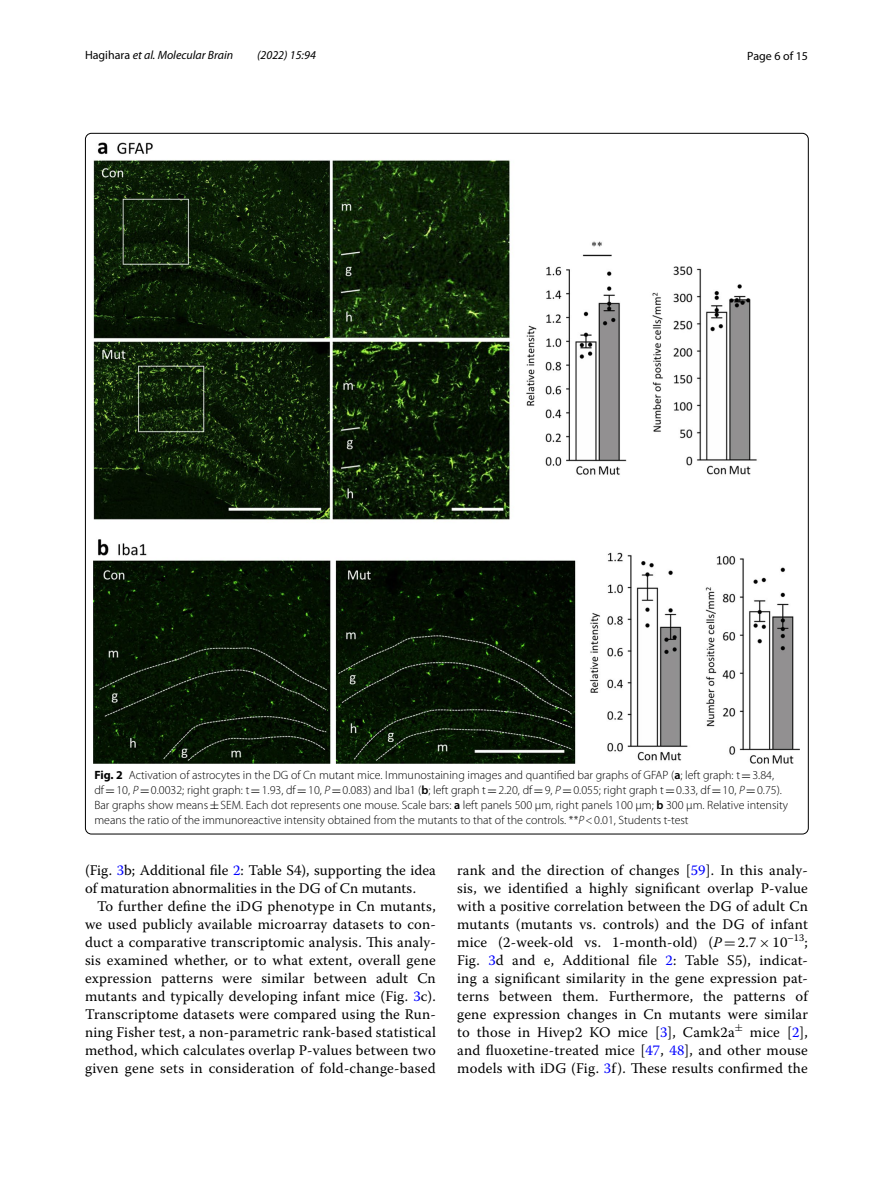
<style>
.page{position:relative;width:893px;height:1187px;background:#fff}
.page>*{position:absolute;margin:0;border:0;box-sizing:border-box;transform-origin:0 0}
.t1{font:14.7px/18px "Warnock Pro";letter-spacing:.01em;color:#000;text-align:justify}
.t2{font:300 12px/15px "Myriad Pro";color:#000}
.t3{font:italic 12px "Myriad Pro";color:#000}
.t4{font:12px "Myriad Pro";color:#000}
.s1{font-style:normal}
.s2{font-weight:700}
.s3{font-weight:600}
.s4{font-family:"MTSY";font-weight:400}
.s5{font-style:italic}
.s6{color:#00f}
.s7{font-family:"MTSY"}
</style>
<div class="page">
<img style="left:94px;top:142px;width:706px;height:621px">
<p class="t3" style="left:85px;top:48px;width:150px"><span class="s1">Hagihara</span> et al. Molecular Brain</p>
<p class="t3" style="left:257px;top:48px;width:60px">(2022) 15:94</p>
<p class="t4" style="left:747px;top:48px;width:62px">Page 6 of 15</p>
<p class="t2" style="left:94px;top:767px;width:695px"><span class="s2">Fig. 2</span> Activation of astrocytes in the DG of Cn mutant mice. Immunostaining images and quantified bar graphs of GFAP (<span class="s3">a</span>; left graph: t<span class="s4">=</span>3.84, df<span class="s4">=</span>10, <span class="s5">P</span><span class="s4">=</span>0.0032; right graph: t<span class="s4">=</span>1.93, df<span class="s4">=</span>10, <span class="s5">P</span><span class="s4">=</span>0.083) and Iba1 (<span class="s3">b</span>; left graph t<span class="s4">=</span>2.20, df<span class="s4">=</span>9, <span class="s5">P</span><span class="s4">=</span>0.055; right graph t<span class="s4">=</span>0.33, df<span class="s4">=</span>10, <span class="s5">P</span><span class="s4">=</span>0.75).<br>Bar graphs show means<span class="s4">±</span>SEM. Each dot represents one mouse. Scale bars: <span class="s3">a</span> left panels 500 μm, right panels 100 μm; <span class="s3">b</span> 300 μm. Relative intensity means the ratio of the immunoreactive intensity obtained from the mutants to that of the controls. **<span class="s5">P</span>&lt;0.01, Students t-test</p>
<p class="t1" style="left:85px;top:860px;width:352px">(Fig. <span class="s6">3</span>b; Additional file <span class="s6">2</span>: Table S4), supporting the idea of maturation abnormalities in the DG of Cn mutants.</p>
<p class="t1" style="left:85px;top:896px;width:352px;text-indent:12px">To further define the iDG phenotype in Cn mutants, we used publicly available microarray datasets to con&shy;duct a comparative transcriptomic analysis. This analy&shy;sis examined whether, or to what extent, overall gene expression patterns were similar between adult Cn mutants and typically developing infant mice (Fig. <span class="s6">3</span>c).<br>Transcriptome datasets were compared using the Run&shy;ning Fisher test, a non-parametric rank-based statistical method, which calculates overlap P-values between two given gene sets in consideration of fold-change-based</p>
<p class="t1" style="left:457px;top:860px;width:352px">rank and the direction of changes [<span class="s6">59</span>]. In this analy&shy;sis, we identified a highly significant overlap P-value with a positive correlation between the DG of adult Cn mutants (mutants vs. controls) and the DG of infant mice (2-week-old vs. 1-month-old) (<span class="s5">P</span><span class="s7">=</span>2.7<span class="s7">×</span> -10<sup>–13</sup>; Fig. <span class="s6">3</span>d and e, Additional file <span class="s6">2</span>: Table S5), indicat&shy;ing a significant similarity in the gene expression pat&shy;terns between them. Furthermore, the patterns of gene expression changes in Cn mutants were similar to those in Hivep2 KO mice [<span class="s6">3</span>], Camk2a<sup>±</sup> mice [<span class="s6">2</span>], and fluoxetine-treated mice [<span class="s6">47</span>, <span class="s6">48</span>], and other mouse models with iDG (Fig. <span class="s6">3</span>f). These results confirmed the</p>
</div>
